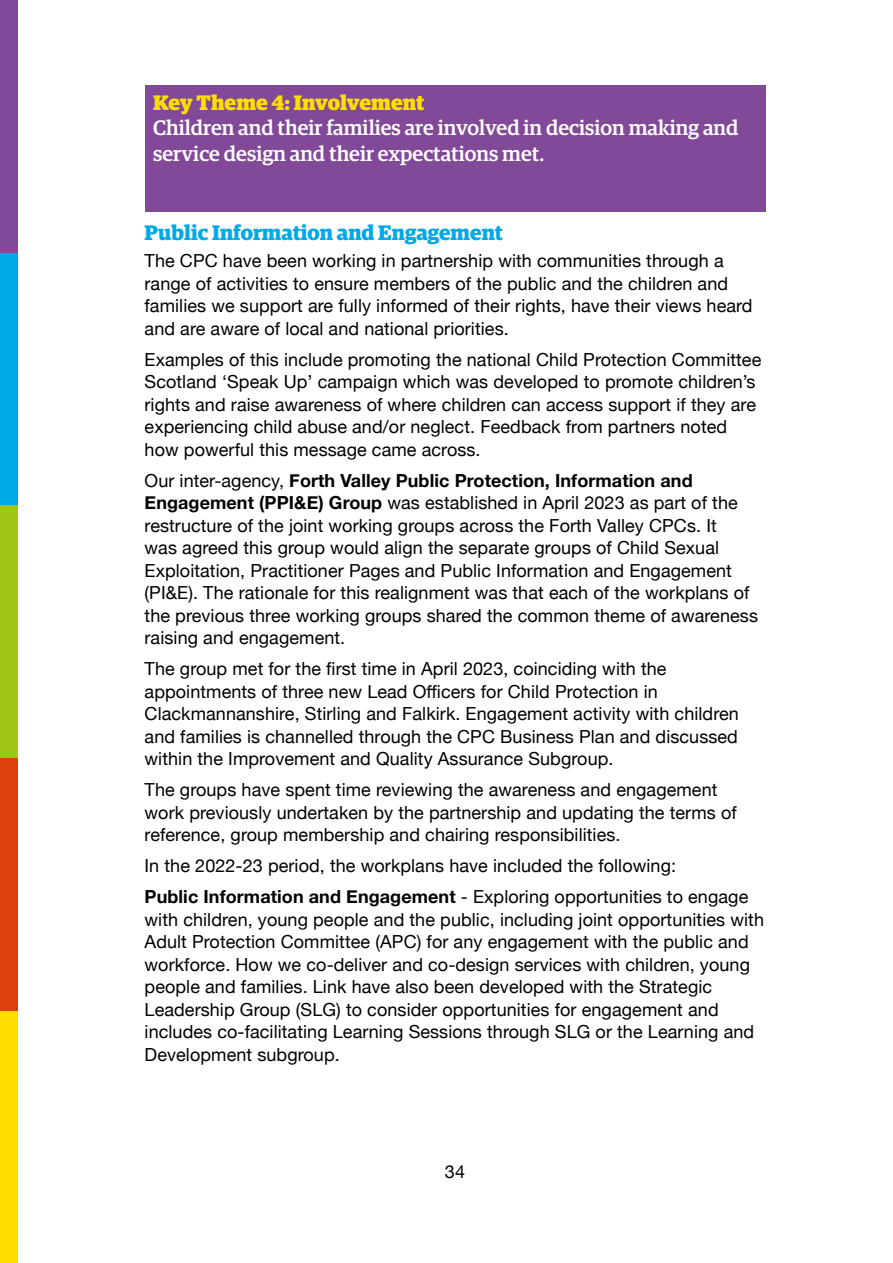
<style>
.page{position:relative;width:893px;height:1263px;background:#fff}
.page>*{position:absolute;margin:0;border:0;box-sizing:border-box;transform-origin:0 0}
.t1{font:500 21px/25.2px "Guardian Egyp";color:#fff}
.t2{font:700 21px "Guardian Egyp";color:#00a8e7}
.t3{font:18px/22.5px "Helvetica Neue";letter-spacing:.005em;color:#000}
.s1{font-weight:900;color:#fd0}
.s2{font-weight:700}
</style>
<div class="page">
<div style="left:0;top:1010px;width:17px;height:253px;background:#fd0"></div>
<div style="left:0;top:758px;width:17px;height:252px;background:#de3f0f"></div>
<div style="left:0;top:505px;width:17px;height:253px;background:#a2c617"></div>
<div style="left:0;top:253px;width:17px;height:252px;background:#00a8e7"></div>
<div style="left:0;top:0;width:17px;height:253px;background:#814997"></div>
<div style="left:145px;top:85px;width:620px;height:126px;background:#814997"></div>
<h2 class="t1" style="left:153px;top:89px;width:587px"><span class="s1">Key Theme 4: Involvement<br></span>Children and their families are involved in decision making and service design and their expectations met.</h2>
<h2 class="t2" style="left:145px;top:217px;width:360px">Public Information and Engagement</h2>
<p class="t3" style="left:145px;top:251px;width:609px">The CPC have been working in partnership with communities through a range of activities to ensure members of the public and the children and families we support are fully informed of their rights, have their views heard and are aware of local and national priorities.</p>
<p class="t3" style="left:145px;top:349px;width:618px">Examples of this include promoting the national Child Protection Committee Scotland ‘Speak Up’ campaign which was developed to promote children’s rights and raise awareness of where children can access support if they are experiencing child abuse and/or neglect. Feedback from partners noted how powerful this message came across.</p>
<p class="t3" style="left:145px;top:470px;width:615px">Our inter-agency, <span class="s2">Forth Valley Public Protection, Information and Engagement (PPI&amp;E) Group</span> was established in April 2023 as part of the restructure of the joint working groups across the Forth Valley CPCs. It<br>was agreed this group would align the separate groups of Child Sexual Exploitation, Practitioner Pages and Public Information and Engagement (PI&amp;E). The rationale for this realignment was that each of the workplans of the previous three working groups shared the common theme of awareness raising and engagement.</p>
<p class="t3" style="left:145px;top:659px;width:596px">The group met for the first time in April 2023, coinciding with the appointments of three new Lead Officers for Child Protection in Clackmannanshire, Stirling and Falkirk. Engagement activity with children and families is channelled through the CPC Business Plan and discussed within the Improvement and Quality Assurance Subgroup.</p>
<p class="t3" style="left:145px;top:780px;width:594px">The groups have spent time reviewing the awareness and engagement work previously undertaken by the partnership and updating the terms of reference, group membership and chairing responsibilities.</p>
<p class="t3" style="left:145px;top:856px;width:533px">In the 2022-23 period, the workplans have included the following:</p>
<p class="t3" style="left:145px;top:887px;width:621px"><span class="s2">Public Information and Engagement</span> - Exploring opportunities to engage with children, young people and the public, including joint opportunities with Adult Protection Committee (APC) for any engagement with the public and workforce. How we co-deliver and co-design services with children, young people and families. Link have also been developed with the Strategic Leadership Group (SLG) to consider opportunities for engagement and includes co-facilitating Learning Sessions through SLG or the Learning and Development subgroup.</p>
<p class="t3" style="left:445px;top:1161px;width:22px">34</p>
</div>
